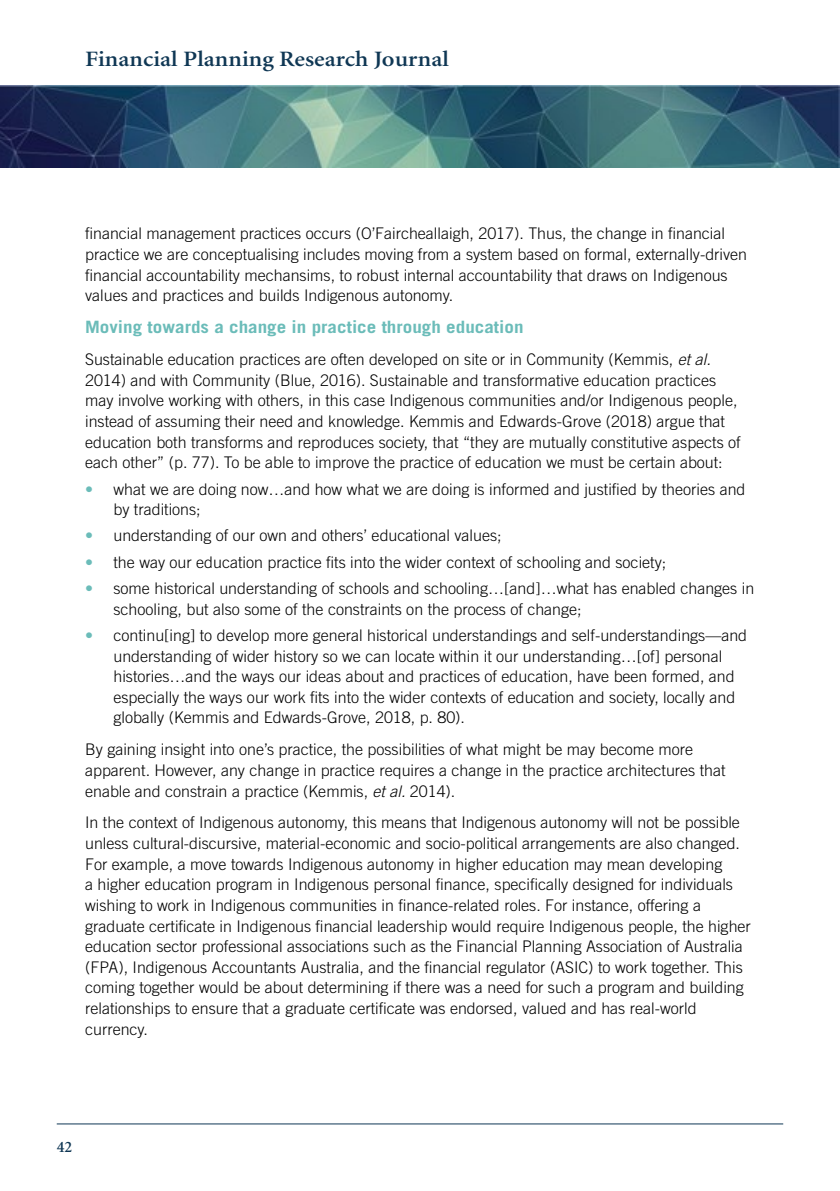
<style>
.page{position:relative;width:840px;height:1191px;background:#fff}
.page>*{position:absolute;margin:0;border:0;box-sizing:border-box;transform-origin:0 0}
.t1{font:600 22px "Minion";color:#0f3754;scale:1.12 1}
.t2{font:700 17px "Trade Gothic";color:#6bbcb9;scale:1.12 1}
.t3{font:300 16px/20.6px "Trade Gothic";color:#000}
.t4{font:600 16px "Minion";color:#0f3754}
.s1{font-style:italic}
.s2{font-weight:400;color:#6bbcb9}
</style>
<div class="page">
<hr style="left:57px;top:1123px;width:725px;height:1px;background:#0f3754">
<img style="left:0;top:86px;width:839px;height:82px">
<h1 class="t1" style="left:85px;top:48px;width:326px">Financial Planning Research Journal</h1>
<p class="t3" style="left:85px;top:223px;width:663px">financial management practices occurs (O’Faircheallaigh, 2017). Thus, the change in financial practice we are conceptualising includes moving from a system based on formal, externally-driven financial accountability mechansims, to robust internal accountability that draws on Indigenous values and practices and builds Indigenous autonomy.</p>
<p class="t2" style="left:85px;top:317px;width:393px">Moving towards a change in practice through education</p>
<p class="t3" style="left:85px;top:349px;width:656px">Sustainable education practices are often developed on site or in Community (Kemmis, <span class="s1">et al.<br></span>2014) and with Community (Blue, 2016). Sustainable and transformative education practices may involve working with others, in this case Indigenous communities and/or Indigenous people, instead of assuming their need and knowledge. Kemmis and Edwards-Grove (2018) argue that education both transforms and reproduces society, that “they are mutually constitutive aspects of each other” (p. 77). To be able to improve the practice of education we must be certain about:</p>
<p class="t3" style="left:113px;top:478px;width:633px;text-indent:-28px"><span class="s2">•</span> what we are doing now…and how what we are doing is informed and justified by theories and by traditions;</p>
<p class="t3" style="left:85px;top:525px;width:417px"><span class="s2">•</span> understanding of our own and others’ educational values;</p>
<p class="t3" style="left:85px;top:551px;width:582px"><span class="s2">•</span> the way our education practice fits into the wider context of schooling and society;</p>
<p class="t3" style="left:113px;top:578px;width:642px;text-indent:-28px"><span class="s2">•</span> some historical understanding of schools and schooling…[and]…what has enabled changes in schooling, but also some of the constraints on the process of change;</p>
<p class="t3" style="left:113px;top:624px;width:634px;text-indent:-28px"><span class="s2">•</span> continu[ing] to develop more general historical understandings and self-understandings—and understanding of wider history so we can locate within it our understanding…[of] personal histories…and the ways our ideas about and practices of education, have been formed, and especially the ways our work fits into the wider contexts of education and society, locally and globally (Kemmis and Edwards-Grove, 2018, p. 80).</p>
<p class="t3" style="left:85px;top:739px;width:641px">By gaining insight into one’s practice, the possibilities of what might be may become more apparent. However, any change in practice requires a change in the practice architectures that enable and constrain a practice (Kemmis, <span class="s1">et al.</span> 2014).</p>
<p class="t3" style="left:85px;top:812px;width:667px">In the context of Indigenous autonomy, this means that Indigenous autonomy will not be possible unless cultural-discursive, material-economic and socio-political arrangements are also changed.<br>For example, a move towards Indigenous autonomy in higher education may mean developing<br>a higher education program in Indigenous personal finance, specifically designed for individuals wishing to work in Indigenous communities in finance-related roles. For instance, offering a graduate certificate in Indigenous financial leadership would require Indigenous people, the higher education sector professional associations such as the Financial Planning Association of Australia (FPA), Indigenous Accountants Australia, and the financial regulator (ASIC) to work together. This coming together would be about determining if there was a need for such a program and building relationships to ensure that a graduate certificate was endorsed, valued and has real-world currency.</p>
<p class="t4" style="left:57px;top:1138px;width:17px">42</p>
</div>
